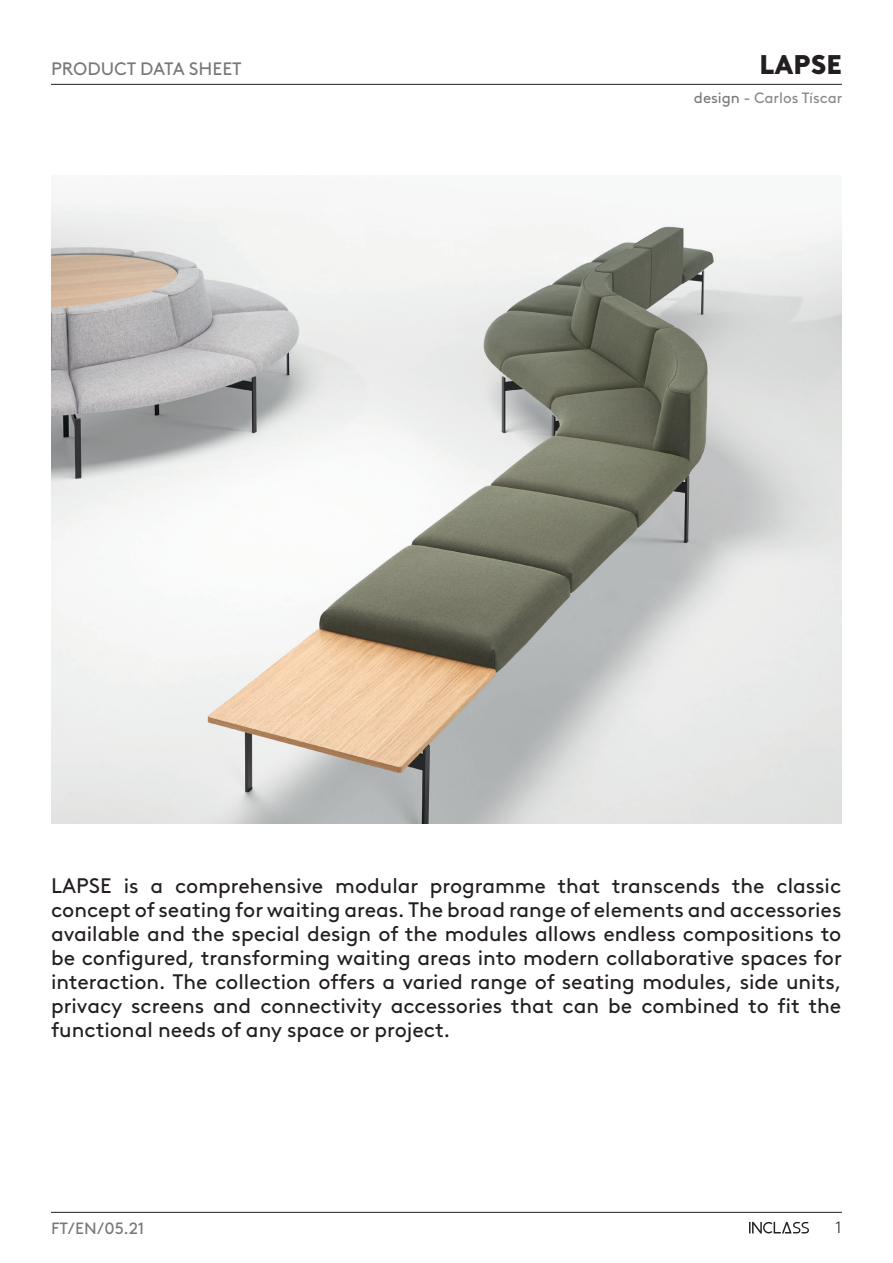
<style>
.page{position:relative;width:893px;height:1263px;background:#fff}
.page>*{position:absolute;margin:0;border:0;box-sizing:border-box;transform-origin:0 0}
.t1{font:900 27px "Brown LL";color:#231f20}
.Texto_colección{font:21px/24px "Brown LL";color:#231f20;text-align:justify}
.t2{font:18px "Brown LL";color:#7b7778}
.t3{font:16.35px "Brown LL";color:#7b7778}
.t4{font:300 16.35px "Brown LL";color:#231f20}
.t5{font:15px "Brown LL";color:#8c8788}
.s1{color:#7b7778}
</style>
<div class="page">
<hr style="left:51px;top:1212px;width:791px;height:1px;background:#231f20">
<svg style="left:749px;top:1222px;width:60px;height:11px"></svg>
<hr style="left:51px;top:84px;width:791px;height:1px;background:#231f20">
<img style="left:51px;top:195px;width:791px;height:629px">
<p class="t2" style="left:51px;top:55px;width:192px">PRODUCT DATA SHEET</p>
<p class="t1" style="left:760px;top:44px;width:84px">LAPSE</p>
<p class="t5" style="left:694px;top:86px;width:150px"><span class="s1">design -</span> Carlos Tíscar</p>
<p class="Texto_colección" style="left:51px;top:872px;width:792px">LAPSE is a comprehensive modular programme that transcends the classic concept of seating for waiting areas. The broad range of elements and accessories available and the special design of the modules allows endless compositions to be configured, transforming waiting areas into modern collaborative spaces for interaction. The collection offers a varied range of seating modules, side units, privacy screens and connectivity accessories that can be combined to fit the functional needs of any space or project.</p>
<p class="t3" style="left:51px;top:1216px;width:94px">FT/EN/05.21</p>
<p class="t4" style="left:836px;top:1216px;width:7px">1</p>
</div>
